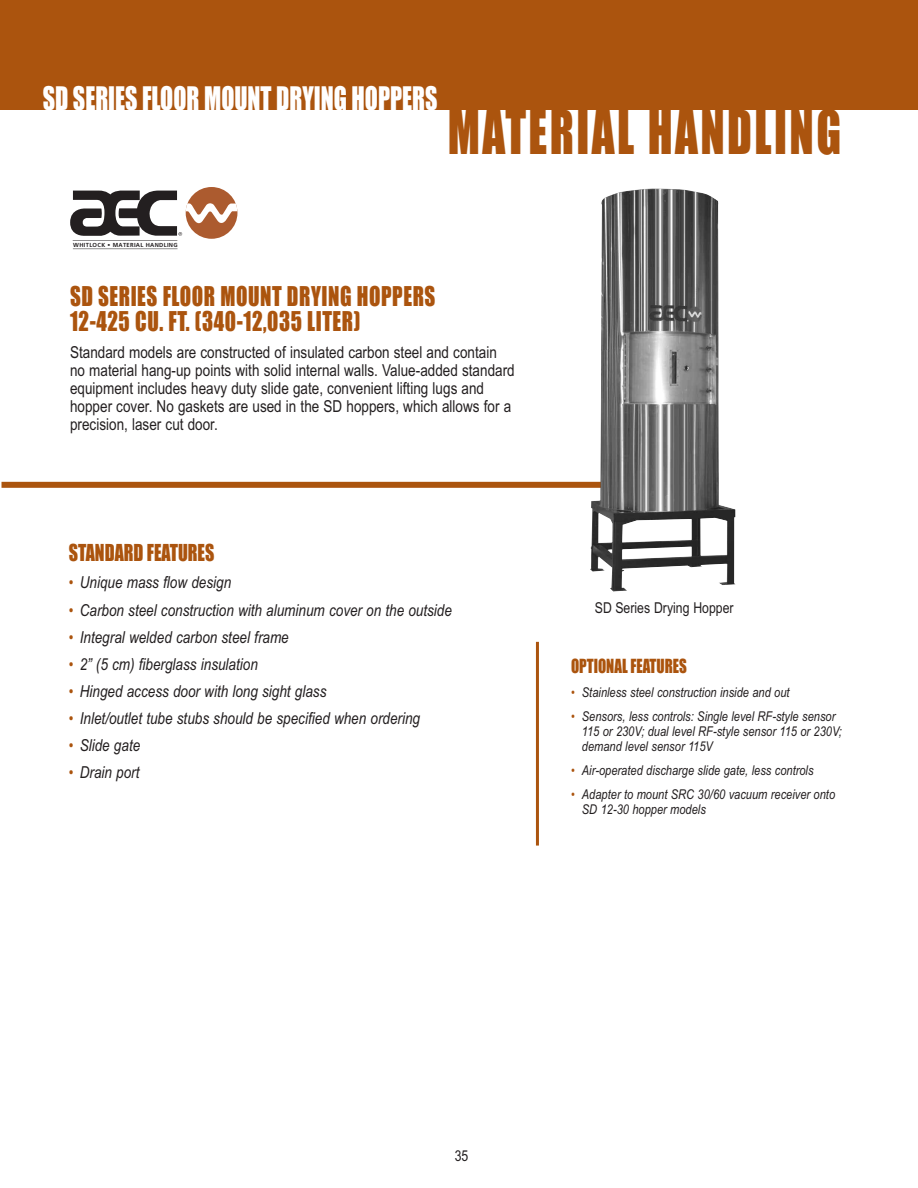
<style>
.page{position:relative;width:918px;height:1188px;background:#fff}
.page>*{position:absolute;margin:0;border:0;box-sizing:border-box;transform-origin:0 0}
.t1{font:56.25px "Impact";letter-spacing:.055em;color:#ab540e;scale:.8 1}
.t2{font:30px "Impact";color:#fff;scale:.8 1}
.t3{font:25.2px/25.5px "Impact";letter-spacing:.025em;color:#ab540e;scale:.83 1}
.t4{font:21.6px "Impact";color:#ab540e;scale:.83 1}
.t5{font:18px "Impact";color:#ab540e;scale:.83 1}
.t6{font:16.5px/18px "Arial Narrow";color:#231f20}
.t7{font:italic 16.5px "Arial Narrow";color:#231f20}
.t8{font:15px "Arial Narrow";color:#231f20}
.t9{font:italic 13.5px/15px "Arial Narrow";color:#231f20}
.t10{font:700 5.85px "Frutiger";letter-spacing:.055em;color:#231f20}
.s1{color:#ab540e}
</style>
<div class="page">
<div style="left:0;top:0;width:918px;height:110px;background:#ab540e"></div>
<div style="left:186px;top:187px;width:51px;height:52px;background:#ac5b2f;border-radius:50%"></div>
<svg style="left:70px;top:191px;width:167px;height:46px"></svg>
<hr style="left:73px;top:240px;width:104px;height:1px;background:#231f20">
<hr style="left:73px;top:249px;width:105px;height:1px;background:#231f20">
<div style="left:2px;top:482px;width:623px;height:6px;background:#ab540e"></div>
<hr style="left:536px;top:642px;width:3px;height:204px;background:#ab540e">
<img style="left:590px;top:188px;width:146px;height:403px">
<h2 class="t2" style="left:43px;top:82px;width:495px">SD SERIES FLOOR MOUNT DRYING HOPPERS</h2>
<h1 class="t1" style="left:448px;top:101px;width:493px">MATERIAL HANDLING</h1>
<p class="t10" style="left:73px;top:242px;width:106px">WHITLOCK • MATERIAL HANDLING</p>
<h3 class="t3" style="left:70px;top:284px;width:442px">SD SERIES FLOOR MOUNT DRYING HOPPERS<br>12-425 CU. FT. (340-12,035 LITER)</h3>
<p class="t6" style="left:70px;top:343px;width:446px">Standard models are constructed of insulated carbon steel and contain no material hang-up points with solid internal walls. Value-added standard equipment includes heavy duty slide gate, convenient lifting lugs and hopper cover. No gaskets are used in the SD hoppers, which allows for a precision, laser cut door.</p>
<h3 class="t4" style="left:69px;top:541px;width:177px">STANDARD FEATURES</h3>
<p class="t7" style="left:69px;top:573px;width:164px"><span class="s1">•</span> Unique mass flow design</p>
<p class="t7" style="left:69px;top:600px;width:385px"><span class="s1">•</span> Carbon steel construction with aluminum cover on the outside</p>
<p class="t7" style="left:69px;top:627px;width:221px"><span class="s1">•</span> Integral welded carbon steel frame</p>
<p class="t7" style="left:69px;top:654px;width:191px"><span class="s1">•</span> 2” (5 cm) fiberglass insulation</p>
<p class="t7" style="left:69px;top:681px;width:259px"><span class="s1">•</span> Hinged access door with long sight glass</p>
<p class="t7" style="left:69px;top:708px;width:353px"><span class="s1">•</span> Inlet/outlet tube stubs should be specified when ordering</p>
<p class="t7" style="left:69px;top:736px;width:73px"><span class="s1">•</span> Slide gate</p>
<p class="t7" style="left:69px;top:763px;width:72px"><span class="s1">•</span> Drain port</p>
<p class="t8" style="left:595px;top:599px;width:140px">SD Series Drying Hopper</p>
<p class="t5" style="left:571px;top:656px;width:141px">OPTIONAL FEATURES</p>
<p class="t9" style="left:571px;top:685px;width:220px"><span class="s1">•</span> Stainless steel construction inside and out</p>
<p class="t9" style="left:582px;top:709px;width:262px;text-indent:-11px"><span class="s1">•</span> Sensors, less controls: Single level RF-style sensor<br>115 or 230V; dual level RF-style sensor 115 or 230V; demand level sensor 115V</p>
<p class="t9" style="left:571px;top:763px;width:244px"><span class="s1">•</span> Air-operated discharge slide gate, less controls</p>
<p class="t9" style="left:582px;top:787px;width:255px;text-indent:-11px"><span class="s1">•</span> Adapter to mount SRC 30/60 vacuum receiver onto<br>SD 12-30 hopper models</p>
<p class="t8" style="left:455px;top:1147px;width:15px">35</p>
</div>
